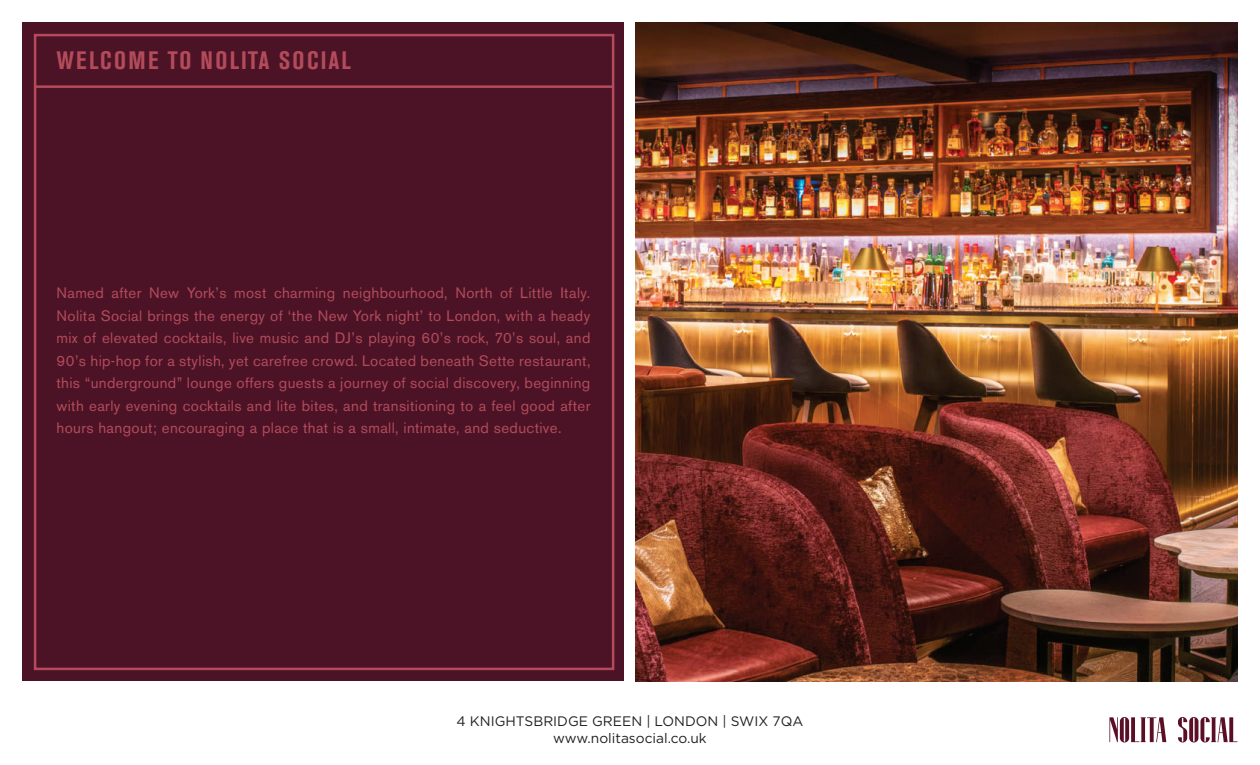
<style>
.page{position:relative;width:1260px;height:765px;background:#fff}
.page>*{position:absolute;margin:0;border:0;box-sizing:border-box;transform-origin:0 0}
.t1{font:700 condensed 25px "Akzidenz Grotesk BE";letter-spacing:.095em;color:#b34b5a}
.t2{font:15px/22.5px "Akzidenz Grotesk BE";letter-spacing:.025em;color:#b34b5a;text-align:justify}
.t3{font:13.75px/16.5px "Gotham";color:#231f20;text-align:center}
</style>
<div class="page">
<svg style="left:1109px;top:717px;width:57px;height:25px"></svg>
<svg style="left:1178px;top:717px;width:60px;height:25px"></svg>
<img style="left:636px;top:22px;width:602px;height:659px">
<div style="left:22px;top:22px;width:602px;height:659px;background:#4c1327"></div>
<hr style="left:36px;top:85px;width:578px;height:3px;background:#b34b5a">
<h1 class="t1" style="left:57px;top:46px;width:296px">WELCOME TO NOLITA SOCIAL</h1>
<p class="t2" style="left:57px;top:282px;width:535px">Named after New York’s most charming neighbourhood, North of Little Italy.<br>Nolita Social brings the energy of ‘the New York night’ to London, with a heady mix of elevated cocktails, live music and DJ’s playing 60’s rock, 70’s soul, and 90’s hip-hop for a stylish, yet carefree crowd. Located beneath Sette restaurant, this “underground” lounge offers guests a journey of social discovery, beginning with early evening cocktails and lite bites, and transitioning to a feel good after hours hangout; encouraging a place that is a small, intimate, and seductive.</p>
<p class="t3" style="left:457px;top:713px;width:348px">4 KNIGHTSBRIDGE GREEN | LONDON | SWIX 7QA www.nolitasocial.co.uk</p>
</div>
